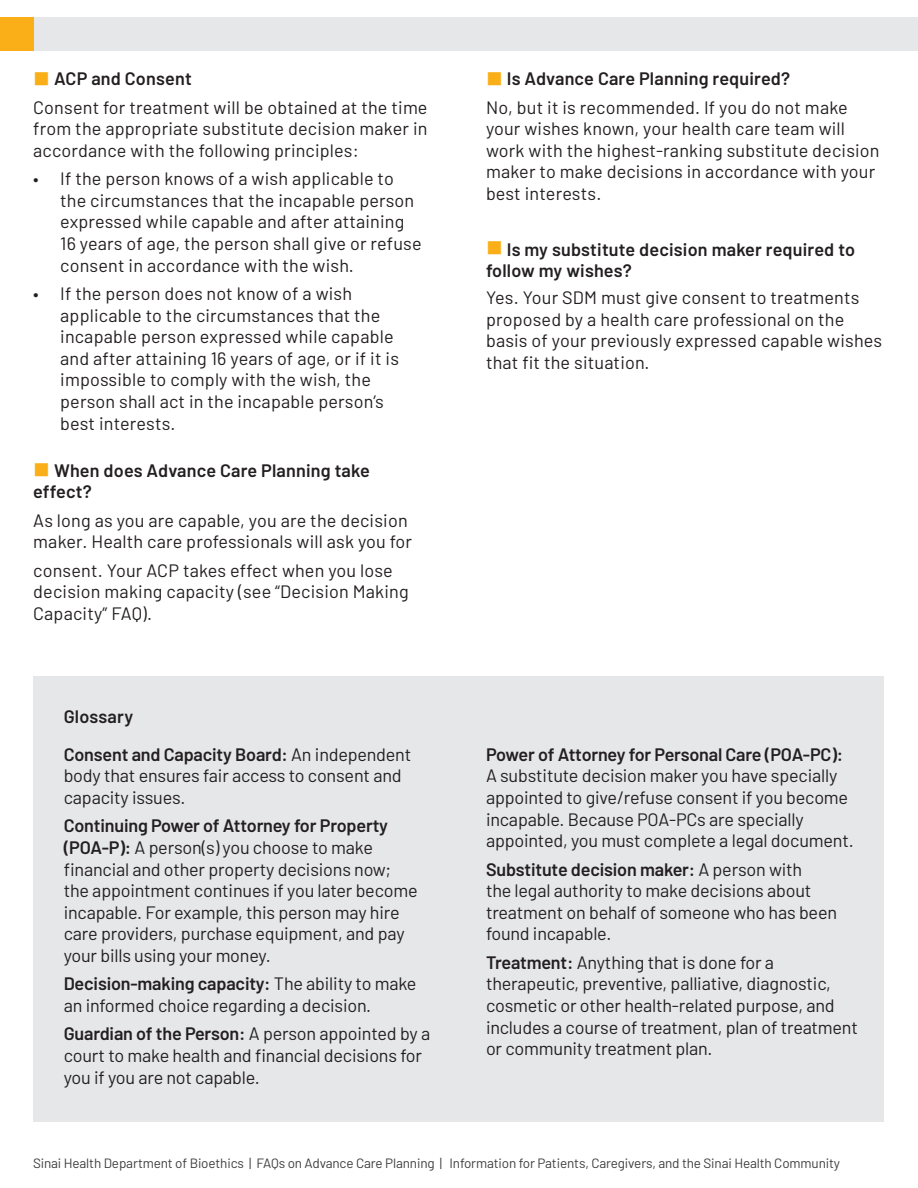
<style>
.page{position:relative;width:918px;height:1188px;background:#fff}
.page>*{position:absolute;margin:0;border:0;box-sizing:border-box;transform-origin:0 0}
.t1{font:18px/21.6px "Barlow";color:#231f20}
.t2{font:600 18px/21.6px "Barlow";letter-spacing:.01em;color:#231f20}
.t3{font:13.5px "Barlow";letter-spacing:-.01em;color:#3e3e3f}
.s1{color:#faaf18}
.s2{font-weight:600}
</style>
<div class="page">
<div style="left:34px;top:676px;width:850px;height:446px;background:#e6e7e9"></div>
<div style="left:34px;top:17px;width:884px;height:34px;background:#e6e7e9"></div>
<div style="left:0;top:17px;width:34px;height:34px;background:#faaf18"></div>
<p class="t2" style="left:33px;top:67px;width:160px"><span class="s1">■</span> ACP and Consent</p>
<p class="t1" style="left:33px;top:95px;width:396px;text-align:justify">Consent for treatment will be obtained at the time from the appropriate substitute decision maker in accordance with the following principles:</p>
<p class="t1" style="left:60px;top:167px;width:363px;text-indent:-27px">• If the person knows of a wish applicable to the circumstances that the incapable person expressed while capable and after attaining 16 years of age, the person shall give or refuse consent in accordance with the wish.</p>
<p class="t1" style="left:60px;top:282px;width:340px;text-indent:-27px">• If the person does not know of a wish applicable to the circumstances that the incapable person expressed while capable and after attaining 16 years of age, or if it is impossible to comply with the wish, the person shall act in the incapable person’s best interests.</p>
<p class="t2" style="left:33px;top:458px;width:338px"><span class="s1">■</span> When does Advance Care Planning take effect?</p>
<p class="t1" style="left:33px;top:508px;width:380px">As long as you are capable, you are the decision maker. Health care professionals will ask you for</p>
<p class="t1" style="left:33px;top:558px;width:377px">consent. Your ACP takes effect when you lose decision making capacity (see “Decision Making<br>Capacity” FAQ).</p>
<p class="t2" style="left:64px;top:704px;width:71px">Glossary</p>
<p class="t1" style="left:64px;top:742px;width:349px"><span class="s2">Consent and Capacity Board:</span> An independent body that ensures fair access to consent and capacity issues.</p>
<p class="t1" style="left:64px;top:814px;width:355px"><span class="s2">Continuing Power of Attorney for Property (POA-P):</span> A person(s) you choose to make financial and other property decisions now; the appointment continues if you later become incapable. For example, this person may hire care providers, purchase equipment, and pay your bills using your money.</p>
<p class="t1" style="left:64px;top:972px;width:354px"><span class="s2">Decision-making capacity:</span> The ability to make an informed choice regarding a decision.</p>
<p class="t1" style="left:64px;top:1022px;width:368px"><span class="s2">Guardian of the Person:</span> A person appointed by a court to make health and financial decisions for you if you are not capable.</p>
<p class="t2" style="left:486px;top:67px;width:306px"><span class="s1">■</span> Is Advance Care Planning required?</p>
<p class="t1" style="left:486px;top:95px;width:395px">No, but it is recommended. If you do not make your wishes known, your health care team will work with the highest-ranking substitute decision maker to make decisions in accordance with your best interests.</p>
<p class="t2" style="left:486px;top:237px;width:371px"><span class="s1">■</span> Is my substitute decision maker required to follow my wishes?</p>
<p class="t1" style="left:486px;top:286px;width:398px">Yes. Your SDM must give consent to treatments proposed by a health care professional on the basis of your previously expressed capable wishes that fit the situation.</p>
<p class="t1" style="left:486px;top:742px;width:369px"><span class="s2">Power of Attorney for Personal Care (POA-PC):<br></span>A substitute decision maker you have specially appointed to give/refuse consent if you become incapable. Because POA-PCs are specially appointed, you must complete a legal document.</p>
<p class="t1" style="left:486px;top:857px;width:353px"><span class="s2">Substitute decision maker:</span> A person with<br>the legal authority to make decisions about treatment on behalf of someone who has been found incapable.</p>
<p class="t1" style="left:486px;top:950px;width:374px"><span class="s2">Treatment:</span> Anything that is done for a therapeutic, preventive, palliative, diagnostic, cosmetic or other health-related purpose, and includes a course of treatment, plan of treatment or community treatment plan.</p>
<p class="t3" style="left:33px;top:1153px;width:809px">Sinai Health Department of Bioethics | FAQs on Advance Care Planning | Information for Patients, Caregivers, and the Sinai Health Community</p>
</div>
